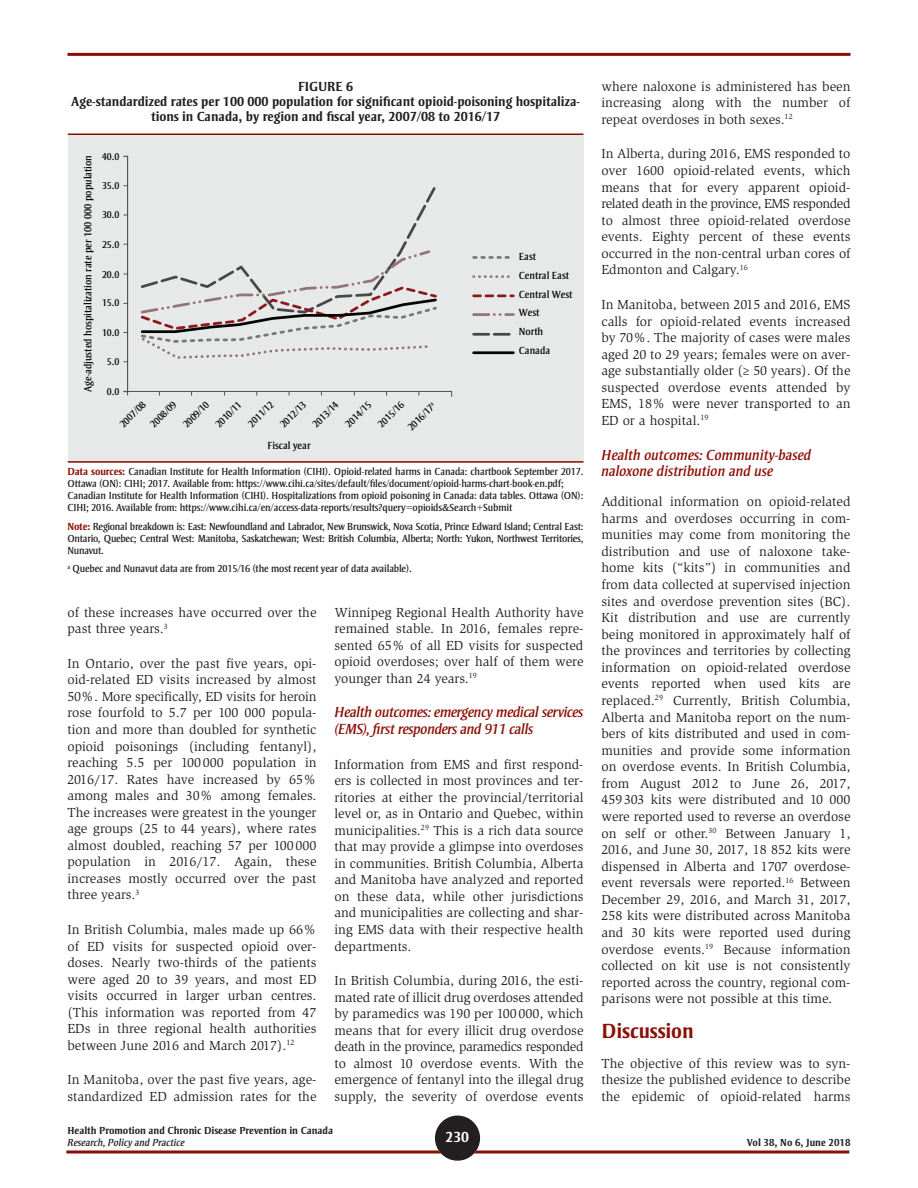
<style>
.page{position:relative;width:918px;height:1188px;background:#fff}
.page>*{position:absolute;margin:0;border:0;box-sizing:border-box;transform-origin:0 0}
.t1{font:700 21px "Strayhorn MT Std";color:#8c0f05}
.BODY{font:italic 15px/16.5px "Strayhorn MT Std";letter-spacing:-.02em;color:#8c0f05}
.BODY-2{font:italic 15px/16.5px "Strayhorn MT Std";color:#8c0f05}
.t2{font:700 15px "Strayhorn MT Std";color:#fff}
.BODY-3{font:13.5px/16.5px "Slimbach Std";color:#231f20;text-align:justify}
.Tableau_titre{font:700 13.5px/15px "Strayhorn MT Std";color:#231f20;text-align:center}
.t3{font:10.65px/18.9px "Strayhorn MT Std";color:#020304}
.Note_tableau{font:10.5px/12px "Strayhorn MT Std";letter-spacing:-.01em;color:#231f20}
.t4{font:700 10.5px "Strayhorn MT Std";color:#231f20}
.t5{font:italic 10.5px "Strayhorn MT Std";color:#231f20}
.t6{font:10.2px/21.6px "Strayhorn MT Std";color:#020304}
.s1{font-weight:700;color:#8c0f05}
</style>
<div class="page">
<svg style="left:66px;top:1150px;width:783px;height:4px;background:#a84a43"></svg>
<hr style="left:68px;top:53px;width:782px;height:3px;background:#8c0f05">
<div style="left:435px;top:1116px;width:45px;height:45px;background:#231f20;border-radius:50%"></div>
<div style="left:68px;top:135px;width:516px;height:327px;background:#e7e8e8"></div>
<hr style="left:68px;top:134px;width:515px;height:1px;background:#8c0f05">
<hr style="left:68px;top:461px;width:515px;height:2px;background:#8c0f05">
<div style="left:123px;top:156px;width:5px;height:236px;border:1px solid #535353"></div>
<svg style="left:123px;top:390px;width:330px;height:7px"></svg>
<svg style="left:474px;top:333px;width:37px;height:3px"></svg>
<hr style="left:474px;top:351px;width:39px;height:3px;background:#020304">
<svg style="left:474px;top:294px;width:39px;height:3px"></svg>
<svg style="left:474px;top:256px;width:36px;height:3px"></svg>
<svg style="left:474px;top:275px;width:36px;height:3px"></svg>
<svg style="left:474px;top:313px;width:39px;height:3px"></svg>
<svg style="left:140px;top:187px;width:297px;height:172px"></svg>
<p class="Tableau_titre" style="left:71px;top:79px;width:510px">FIGURE 6<br>Age-standardized rates per 100 000 population for significant opioid-poisoning hospitaliza&shy;tions in Canada, by region and fiscal year, 2007/08 to 2016/17</p>
<p class="t3" style="left:79px;top:392px;width:238px;rotate:-90deg">Age-adjusted hospitalization rate per 100 000 population</p>
<p class="t6" style="left:102px;top:146px;width:19px">40.0</p>
<p class="t6" style="left:102px;top:175px;width:19px">35.0</p>
<p class="t6" style="left:102px;top:203px;width:19px">30.0</p>
<p class="t6" style="left:102px;top:233px;width:19px">25.0</p>
<p class="t6" style="left:102px;top:263px;width:19px">20.0</p>
<p class="t6" style="left:102px;top:292px;width:19px">15.0</p>
<p class="t6" style="left:102px;top:322px;width:19px">10.0</p>
<p class="t6" style="left:107px;top:351px;width:14px">5.0</p>
<p class="t6" style="left:107px;top:381px;width:14px">0.0</p>
<p class="t6" style="left:129px;top:403px;width:34px;text-indent:-22px;rotate:-45deg">2007/08<br>2008/09</p>
<p class="t6" style="left:177px;top:418px;width:34px;rotate:-45deg">2009/10</p>
<p class="t6" style="left:210px;top:418px;width:34px;rotate:-45deg">2010/11</p>
<p class="t6" style="left:242px;top:418px;width:33px;rotate:-45deg">2011/12</p>
<p class="t6" style="left:274px;top:418px;width:34px;rotate:-45deg">2012/13</p>
<p class="t6" style="left:307px;top:418px;width:34px;rotate:-45deg">2013/14</p>
<p class="t6" style="left:339px;top:418px;width:34px;rotate:-45deg">2014/15</p>
<p class="t6" style="left:372px;top:418px;width:34px;rotate:-45deg">2015/16</p>
<p class="t6" style="left:402px;top:421px;width:36px;rotate:-45deg">2016/17<sup>a</sup></p>
<p class="t3" style="left:268px;top:436px;width:44px">Fiscal year</p>
<p class="t3" style="left:519px;top:247px;width:55px">East<br>Central East<br>Central West<br>West<br>North<br>Canada</p>
<p class="Note_tableau" style="left:68px;top:465px;width:518px"><span class="s1">Data sources:</span> Canadian Institute for Health Information (CIHI). Opioid-related harms in Canada: chartbook September 2017.<br>Ottawa (ON): CIHI; 2017. Available from: https://www.cihi.ca/sites/default/files/document/opioid-harms-chart-book-en.pdf;</p>
<p class="Note_tableau" style="left:68px;top:489px;width:517px">Canadian Institute for Health Information (CIHI). Hospitalizations from opioid poisoning in Canada: data tables. Ottawa (ON):<br>CIHI; 2016. Available from: https://www.cihi.ca/en/access-data-reports/results?query=opioids&amp;Search+Submit</p>
<p class="Note_tableau" style="left:68px;top:520px;width:518px;text-align:justify"><span class="s1">Note:</span> Regional breakdown is: East: Newfoundland and Labrador, New Brunswick, Nova Scotia, Prince Edward Island; Central East:<br>Ontario, Quebec; Central West: Manitoba, Saskatchewan; West: British Columbia, Alberta; North: Yukon, Northwest Territories, Nunavut.</p>
<p class="Note_tableau" style="left:68px;top:563px;width:346px"><sup>a</sup> Quebec and Nunavut data are from 2015/16 (the most recent year of data available).</p>
<p class="BODY-3" style="left:68px;top:604px;width:250px">of these increases have occurred over the past three years.<sup>3</sup></p>
<p class="BODY-3" style="left:68px;top:655px;width:251px">In Ontario, over the past five years, opi&shy;oid-related ED visits increased by almost 50%. More specifically, ED visits for heroin rose fourfold to 5.7 per 100 000 popula&shy;tion and more than doubled for synthetic opioid poisonings (including fentanyl), reaching 5.5 per 100000 population in 2016/17. Rates have increased by 65% among males and 30% among females.<br>The increases were greatest in the younger age groups (25 to 44 years), where rates almost doubled, reaching 57 per 100000 population in 2016/17. Again, these increases mostly occurred over the past three years.<sup>3</sup></p>
<p class="BODY-3" style="left:68px;top:921px;width:251px">In British Columbia, males made up 66% of ED visits for suspected opioid over&shy;doses. Nearly two-thirds of the patients were aged 20 to 39 years, and most ED visits occurred in larger urban centres. (This information was reported from 47<br>EDs in three regional health authorities between June 2016 and March 2017).<sup>12</sup></p>
<p class="BODY-3" style="left:68px;top:1072px;width:251px">In Manitoba, over the past five years, age&shy;standardized ED admission rates for the</p>
<p class="BODY-3" style="left:334px;top:604px;width:251px">Winnipeg Regional Health Authority have remained stable. In 2016, females repre&shy;sented 65% of all ED visits for suspected opioid overdoses; over half of them were younger than 24 years.<sup>19</sup></p>
<p class="BODY" style="left:334px;top:704px;width:251px">Health outcomes: emergency medical services (EMS), first responders and 911 calls</p>
<p class="BODY-3" style="left:334px;top:756px;width:251px">Information from EMS and first respond&shy;ers is collected in most provinces and ter&shy;ritories at either the provincial/territorial level or, as in Ontario and Quebec, within municipalities.<sup>29</sup> This is a rich data source that may provide a glimpse into overdoses in communities. British Columbia, Alberta and Manitoba have analyzed and reported on these data, while other jurisdictions and municipalities are collecting and shar&shy;ing EMS data with their respective health departments.</p>
<p class="BODY-3" style="left:334px;top:972px;width:251px">In British Columbia, during 2016, the esti&shy;mated rate of illicit drug overdoses attended by paramedics was 190 per 100000, which means that for every illicit drug overdose death in the province, paramedics responded to almost 10 overdose events. With the emergence of fentanyl into the illegal drug supply, the severity of overdose events</p>
<p class="BODY-3" style="left:602px;top:78px;width:250px">where naloxone is administered has been increasing along with the number of repeat overdoses in both sexes.<sup>12</sup></p>
<p class="BODY-3" style="left:602px;top:146px;width:251px">In Alberta, during 2016, EMS responded to over 1600 opioid-related events, which means that for every apparent opioid&shy;related death in the province, EMS responded to almost three opioid-related overdose events. Eighty percent of these events occurred in the non-central urban cores of Edmonton and Calgary.<sup>16</sup></p>
<p class="BODY-3" style="left:602px;top:296px;width:251px">In Manitoba, between 2015 and 2016, EMS calls for opioid-related events increased by 70%. The majority of cases were males aged 20 to 29 years; females were on aver&shy;age substantially older (≥ 50 years). Of the suspected overdose events attended by EMS, 18% were never transported to an ED or a hospital.<sup>19</sup></p>
<h3 class="BODY-2" style="left:602px;top:446px;width:211px">Health outcomes: Community-based naloxone distribution and use</h3>
<p class="BODY-3" style="left:602px;top:493px;width:251px">Additional information on opioid-related harms and overdoses occurring in com&shy;munities may come from monitoring the distribution and use of naloxone take&shy;home kits (“kits”) in communities and from data collected at supervised injection sites and overdose prevention sites (BC).<br>Kit distribution and use are currently being monitored in approximately half of the provinces and territories by collecting information on opioid-related overdose events reported when used kits are replaced.<sup>29</sup> Currently, British Columbia, Alberta and Manitoba report on the num&shy;bers of kits distributed and used in com&shy;munities and provide some information on overdose events. In British Columbia, from August 2012 to June 26, 2017, 459303 kits were distributed and 10 000 were reported used to reverse an overdose on self or other.<sup>30</sup> Between January 1, 2016, and June 30, 2017, 18 852 kits were dispensed in Alberta and 1707 overdose&shy;event reversals were reported.<sup>16</sup> Between December 29, 2016, and March 31, 2017, 258 kits were distributed across Manitoba and 30 kits were reported used during overdose events.<sup>19</sup> Because information collected on kit use is not consistently reported across the country, regional com&shy;parisons were not possible at this time.</p>
<h2 class="t1" style="left:602px;top:1019px;width:94px">Discussion</h2>
<p class="BODY-3" style="left:602px;top:1055px;width:251px">The objective of this review was to syn&shy;thesize the published evidence to describe the epidemic of opioid-related harms</p>
<p class="t4" style="left:68px;top:1125px;width:267px">Health Promotion and Chronic Disease Prevention in Canada</p>
<p class="t5" style="left:68px;top:1137px;width:119px">Research, Policy and Practice</p>
<p class="t4" style="left:747px;top:1137px;width:105px">Vol 38, No 6, June 2018</p>
<p class="t2" style="left:446px;top:1128px;width:25px">230</p>
</div>
